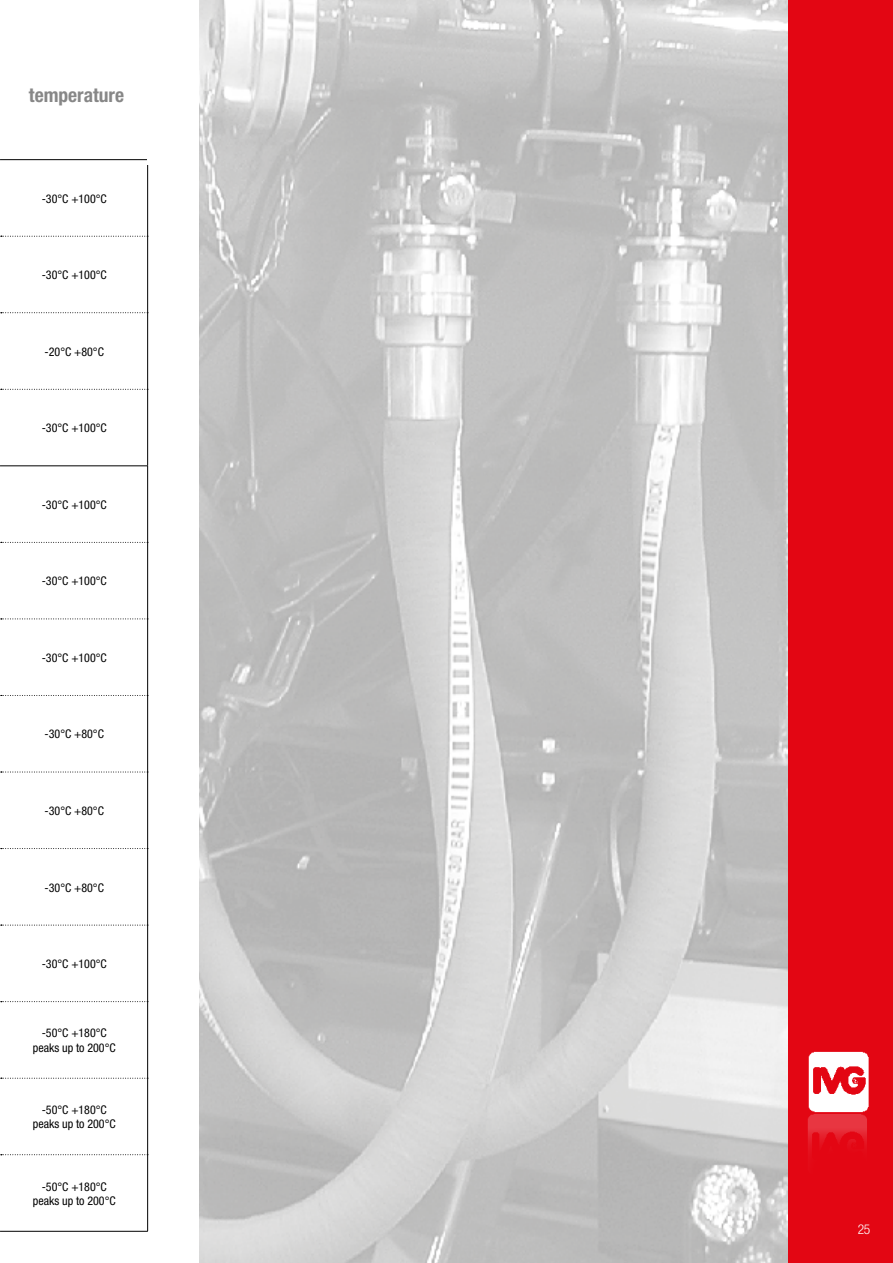
<style>
.page{position:relative;width:893px;height:1263px;background:#fff}
.page>*{position:absolute;margin:0;border:0;box-sizing:border-box;transform-origin:0 0}
.t1{font:700 condensed 19.5px "Helvetica Neue";color:#878787}
.t2{font:700 condensed 15px "Helvetica Neue";color:#000}
.t3{font:300 condensed 13.5px "Helvetica Neue";color:#fff}
.t4{font:condensed 12px/14.4px "Helvetica Neue";color:#000;text-align:center}
</style>
<div class="page">
<hr style="left:1px;top:466px;width:147px;height:1px;background:#000">
<hr style="left:1px;top:1231px;width:147px;height:1px;background:#000">
<hr style="left:147px;top:160px;width:1px;height:76px;background:#000">
<hr style="left:147px;top:236px;width:1px;height:77px;background:#000">
<hr style="left:147px;top:313px;width:1px;height:76px;background:#000">
<hr style="left:147px;top:389px;width:1px;height:77px;background:#000">
<hr style="left:147px;top:466px;width:1px;height:76px;background:#000">
<hr style="left:147px;top:542px;width:1px;height:77px;background:#000">
<hr style="left:147px;top:619px;width:1px;height:76px;background:#000">
<hr style="left:147px;top:695px;width:1px;height:77px;background:#000">
<hr style="left:147px;top:772px;width:1px;height:76px;background:#000">
<hr style="left:147px;top:848px;width:1px;height:77px;background:#000">
<hr style="left:147px;top:925px;width:1px;height:77px;background:#000">
<hr style="left:147px;top:1002px;width:1px;height:76px;background:#000">
<hr style="left:147px;top:1078px;width:1px;height:77px;background:#000">
<hr style="left:147px;top:1155px;width:1px;height:76px;background:#000">
<hr style="left:1px;top:159px;width:147px;height:1px;background:#000">
<svg style="left:0;top:542px;width:147px;height:1px"></svg>
<svg style="left:0;top:618px;width:148px;height:1px"></svg>
<svg style="left:0;top:695px;width:147px;height:1px"></svg>
<svg style="left:0;top:772px;width:148px;height:1px"></svg>
<svg style="left:0;top:848px;width:147px;height:1px"></svg>
<svg style="left:0;top:925px;width:148px;height:1px"></svg>
<svg style="left:0;top:1001px;width:148px;height:1px"></svg>
<svg style="left:0;top:1078px;width:148px;height:1px"></svg>
<svg style="left:0;top:1154px;width:148px;height:1px"></svg>
<svg style="left:0;top:236px;width:148px;height:1px"></svg>
<svg style="left:0;top:312px;width:148px;height:1px"></svg>
<svg style="left:0;top:389px;width:148px;height:1px"></svg>
<img style="left:200px;top:0;width:588px;height:1263px">
<div style="left:788px;top:0;width:105px;height:1263px;background:#e30613"></div>
<img style="left:808px;top:1051px;width:61px;height:61px">
<img style="left:808px;top:1112px;width:59px;height:16px">
<p class="t2" style="left:60px;top:79px;width:75px">temperature</p>
<h1 class="t1" style="left:29px;top:83px;width:97px">temperature</h1>
<p class="t4" style="left:42px;top:191px;width:67px">-30°C +100°C</p>
<p class="t4" style="left:42px;top:268px;width:67px">-30°C +100°C</p>
<p class="t4" style="left:45px;top:344px;width:61px">-20°C +80°C</p>
<p class="t4" style="left:42px;top:421px;width:67px">-30°C +100°C</p>
<p class="t4" style="left:42px;top:497px;width:67px">-30°C +100°C</p>
<p class="t4" style="left:42px;top:574px;width:67px">-30°C +100°C</p>
<p class="t4" style="left:42px;top:650px;width:67px">-30°C +100°C</p>
<p class="t4" style="left:45px;top:727px;width:61px">-30°C +80°C</p>
<p class="t4" style="left:45px;top:803px;width:61px">-30°C +80°C</p>
<p class="t4" style="left:45px;top:880px;width:61px">-30°C +80°C</p>
<p class="t4" style="left:42px;top:956px;width:67px">-30°C +100°C</p>
<p class="t4" style="left:33px;top:1026px;width:84px">-50°C +180°C peaks up to 200°C</p>
<p class="t4" style="left:33px;top:1102px;width:84px">-50°C +180°C peaks up to 200°C</p>
<p class="t4" style="left:33px;top:1179px;width:84px">-50°C +180°C peaks up to 200°C</p>
<p class="t3" style="left:858px;top:1221px;width:14px">25</p>
</div>
